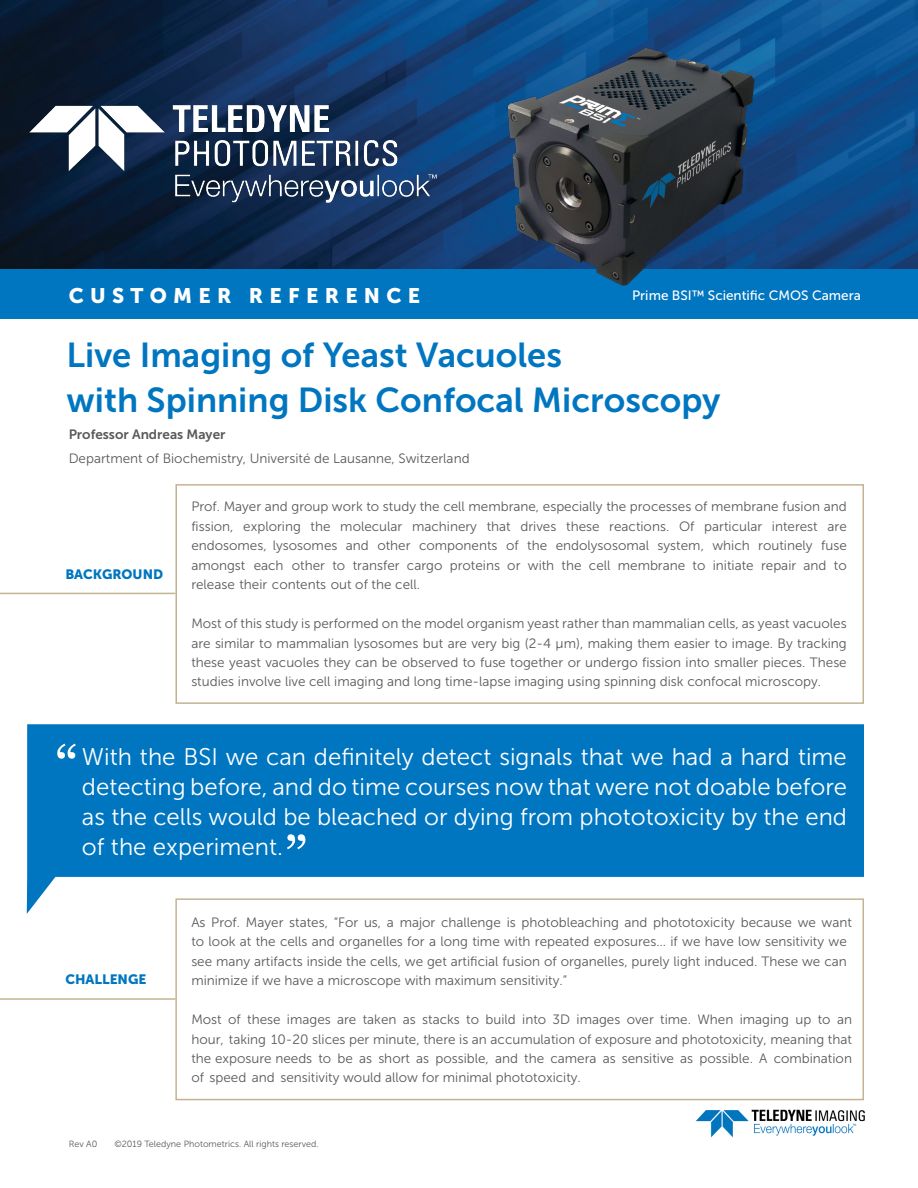
<style>
.page{position:relative;width:918px;height:1188px;background:#fff}
.page>*{position:absolute;margin:0;border:0;box-sizing:border-box;transform-origin:0 0}
.t1{font:57px "Georgia";color:#fff}
.t2{font:34.5px "Museo Sans 700";color:#0076c0}
.t3{font:24px/30px "Museo Sans 300";color:#fff;text-align:justify}
.t4{font:21px "Museo Sans 900";letter-spacing:.3em;color:#fff}
.t5{font:13.5px/19.5px "Museo Sans 300";color:#58595b;text-align:justify}
.t6{font:13.5px "Museo Sans 500";color:#fff}
.t7{font:13.5px "Museo Sans 700";color:#58595b}
.t8{font:13.5px "Museo Sans 900";color:#0076c0}
.t9{font:9px "Museo Sans 300";color:#58595b}
</style>
<div class="page">
<img style="left:695px;top:1109px;width:170px;height:29px">
<img style="left:0;top:0;width:918px;height:269px">
<img style="left:23px;top:103px;width:423px;height:101px">
<div style="left:0;top:269px;width:918px;height:50px;background:#0076c0"></div>
<img style="left:491px;top:41px;width:273px;height:245px">
<svg style="left:27px;top:724px;width:837px;height:190px;fill:#0076c0"></svg>
<div style="left:175px;top:484px;width:689px;height:220px;border:2px solid #c3b393"></div>
<div style="left:175px;top:898px;width:689px;height:202px;border:2px solid #c3b393"></div>
<hr style="left:0;top:998px;width:175px;height:2px;background:#c3b393">
<hr style="left:0;top:593px;width:175px;height:1px;background:#c3b393">
<p class="t4" style="left:69px;top:283px;width:353px">CUSTOMER REFERENCE</p>
<p class="t6" style="left:632px;top:288px;width:230px">Prime BSI™ Scientific CMOS Camera</p>
<p class="t2" style="left:67px;top:336px;width:497px">Live Imaging of Yeast Vacuoles</p>
<p class="t2" style="left:67px;top:381px;width:655px">with Spinning Disk Confocal Microscopy</p>
<p class="t7" style="left:69px;top:427px;width:158px">Professor Andreas Mayer</p>
<p class="t5" style="left:69px;top:449px;width:402px">Department of Biochemistry, Université de Lausanne, Switzerland</p>
<p class="t8" style="left:65px;top:566px;width:99px">BACKGROUND</p>
<p class="t5" style="left:191px;top:497px;width:657px">Prof. Mayer and group work to study the cell membrane, especially the processes of membrane fusion and fission, exploring the molecular machinery that drives these reactions. Of particular interest are endosomes, lysosomes and other components of the endolysosomal system, which routinely fuse amongst each other to transfer cargo proteins or with the cell membrane to initiate repair and to release their contents out of the cell.</p>
<p class="t5" style="left:191px;top:614px;width:657px">Most of this study is performed on the model organism yeast rather than mammalian cells, as yeast vacuoles are similar to mammalian lysosomes but are very big (2-4 µm), making them easier to image. By tracking these yeast vacuoles they can be observed to fuse together or undergo fission into smaller pieces. These studies involve live cell imaging and long time-lapse imaging using spinning disk confocal microscopy.</p>
<p class="t1" style="left:55px;top:732px;width:25px">“</p>
<p class="t3" style="left:82px;top:742px;width:767px">With the BSI we can definitely detect signals that we had a hard time detecting before, and do time courses now that were not doable before as the cells would be bleached or dying from phototoxicity by the end of the experiment.</p>
<p class="t1" style="left:308px;top:861px;width:25px;rotate:-180deg">“</p>
<p class="t8" style="left:65px;top:972px;width:83px">CHALLENGE</p>
<p class="t5" style="left:191px;top:913px;width:662px;text-align:left">As Prof. Mayer states, “For us, a major challenge is photobleaching and phototoxicity because we want to look at the cells and organelles for a long time with repeated exposures… if we have low sensitivity we see many artifacts inside the cells, we get artificial fusion of organelles, purely light induced. These we can minimize if we have a microscope with maximum sensitivity.”</p>
<p class="t5" style="left:191px;top:1010px;width:662px">Most of these images are taken as stacks to build into 3D images over time. When imaging up to an hour, taking 10-20 slices per minute, there is an accumulation of exposure and phototoxicity, meaning that the exposure needs to be as short as possible, and the camera as sensitive as possible. A combination of speed and sensitivity would allow for minimal phototoxicity.</p>
<p class="t9" style="left:69px;top:1139px;width:30px">Rev A0</p>
<p class="t9" style="left:114px;top:1139px;width:206px">©2019 Teledyne Photometrics. All rights reserved.</p>
</div>
